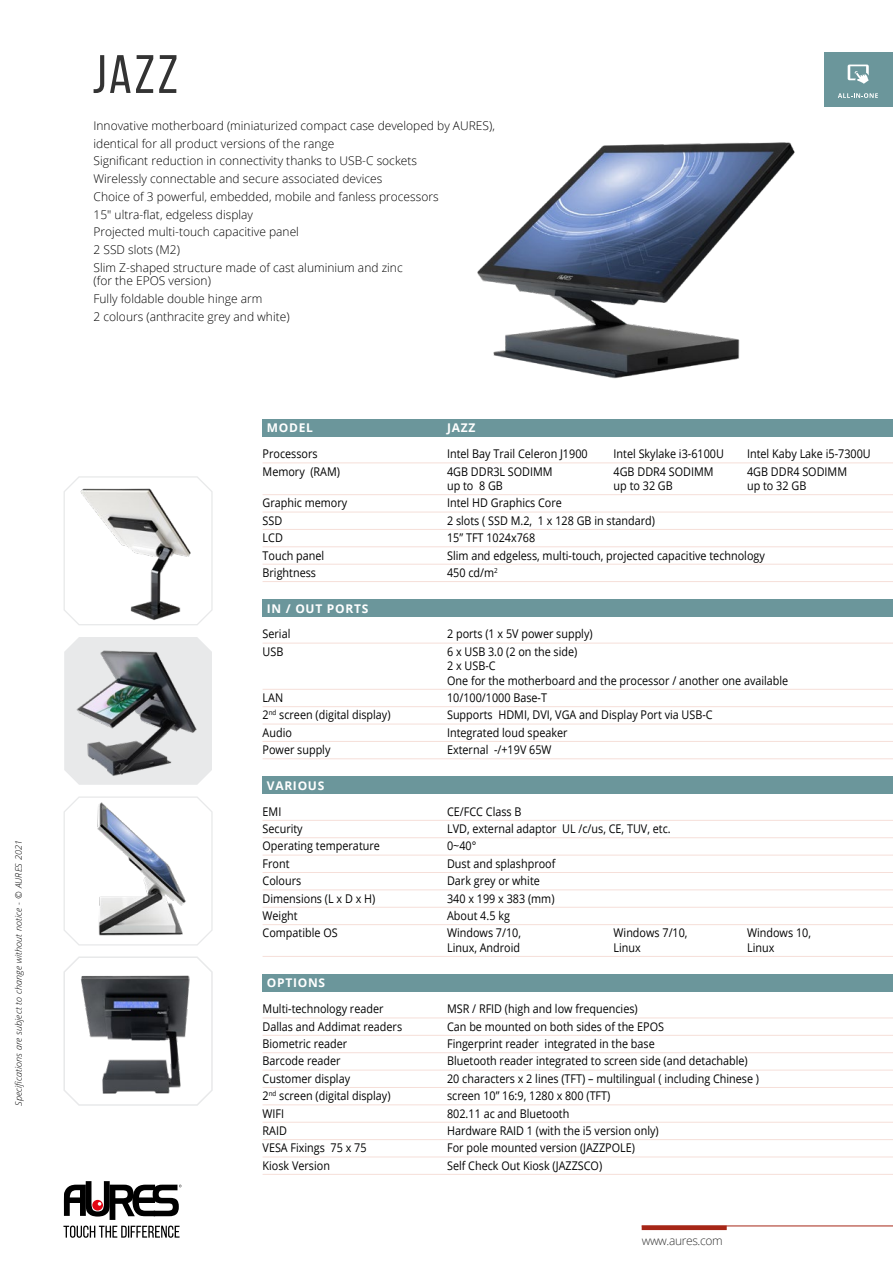
<style>
.page{position:relative;width:893px;height:1263px;background:#fff}
.page>*{position:absolute;margin:0;border:0;box-sizing:border-box;transform-origin:0 0}
.t1{font:54px "Bebas Neue";color:#333}
.t2{font:12px/14.4px "Open Sans";color:#000;scale:.9 1}
.t3{font:300 12px/17.7px "Open Sans";color:#000}
.t4{font:700 12px "Open Sans";letter-spacing:.06em;color:#fff}
.t5{font:300 12px "Open Sans";letter-spacing:-.03em;color:#333}
.t6{font:italic 300 9px "Open Sans";letter-spacing:.01em;color:#000}
</style>
<div class="page">
<div style="left:824px;top:52px;width:69px;height:55px;background:#6b969b"></div>
<svg style="left:848px;top:65px;width:21px;height:19px"></svg>
<svg style="left:838px;top:93px;width:40px;height:5px"></svg>
<svg style="left:63px;top:1181px;width:119px;height:57px"></svg>
<div style="left:642px;top:1225px;width:85px;height:5px;background:#a62617"></div>
<hr style="left:642px;top:1225px;width:251px;height:1px;background:#a62617">
<div style="left:263px;top:419px;width:630px;height:18px;background:#6b969b"></div>
<hr style="left:263px;top:462px;width:630px;height:1px;background:#f6dfd9">
<hr style="left:263px;top:494px;width:630px;height:1px;background:#f6dfd9">
<hr style="left:263px;top:512px;width:630px;height:1px;background:#f6dfd9">
<hr style="left:263px;top:529px;width:630px;height:1px;background:#f6dfd9">
<hr style="left:263px;top:546px;width:630px;height:1px;background:#f6dfd9">
<hr style="left:263px;top:564px;width:630px;height:1px;background:#f6dfd9">
<hr style="left:263px;top:581px;width:630px;height:1px;background:#f6dfd9">
<div style="left:263px;top:599px;width:630px;height:18px;background:#6b969b"></div>
<hr style="left:263px;top:643px;width:630px;height:1px;background:#f6dfd9">
<hr style="left:263px;top:689px;width:630px;height:1px;background:#f6dfd9">
<hr style="left:263px;top:706px;width:630px;height:1px;background:#f6dfd9">
<hr style="left:263px;top:724px;width:630px;height:1px;background:#f6dfd9">
<hr style="left:263px;top:741px;width:630px;height:1px;background:#f6dfd9">
<hr style="left:263px;top:758px;width:630px;height:1px;background:#f6dfd9">
<div style="left:263px;top:776px;width:630px;height:18px;background:#6b969b"></div>
<hr style="left:263px;top:820px;width:630px;height:1px;background:#f6dfd9">
<hr style="left:263px;top:837px;width:630px;height:1px;background:#f6dfd9">
<hr style="left:263px;top:855px;width:630px;height:1px;background:#f6dfd9">
<hr style="left:263px;top:872px;width:630px;height:1px;background:#f6dfd9">
<hr style="left:263px;top:889px;width:630px;height:1px;background:#f6dfd9">
<hr style="left:263px;top:907px;width:630px;height:1px;background:#f6dfd9">
<hr style="left:263px;top:924px;width:630px;height:1px;background:#f6dfd9">
<hr style="left:263px;top:956px;width:630px;height:1px;background:#f6dfd9">
<div style="left:263px;top:974px;width:630px;height:18px;background:#6b969b"></div>
<hr style="left:263px;top:1017px;width:630px;height:1px;background:#f6dfd9">
<hr style="left:263px;top:1035px;width:630px;height:1px;background:#f6dfd9">
<hr style="left:263px;top:1052px;width:630px;height:1px;background:#f6dfd9">
<hr style="left:263px;top:1070px;width:630px;height:1px;background:#f6dfd9">
<hr style="left:263px;top:1087px;width:630px;height:1px;background:#f6dfd9">
<hr style="left:263px;top:1104px;width:630px;height:1px;background:#f6dfd9">
<hr style="left:263px;top:1122px;width:630px;height:1px;background:#f6dfd9">
<hr style="left:263px;top:1139px;width:630px;height:1px;background:#f6dfd9">
<hr style="left:263px;top:1156px;width:630px;height:1px;background:#f6dfd9">
<hr style="left:263px;top:1174px;width:630px;height:1px;background:#f6dfd9">
<svg style="left:63px;top:476px;width:150px;height:149px"></svg>
<svg style="left:64px;top:637px;width:148px;height:148px;background:#eaebec"></svg>
<img style="left:71px;top:644px;width:131px;height:140px">
<svg style="left:63px;top:796px;width:150px;height:150px"></svg>
<svg style="left:63px;top:956px;width:150px;height:150px"></svg>
<img style="left:477px;top:142px;width:318px;height:237px">
<p class="t6" style="left:12px;top:1106px;width:267px;rotate:-90deg">Specifications are subject to change without notice - © AURES 2021</p>
<h1 class="t1" style="left:92px;top:45px;width:87px">JAZZ</h1>
<p class="t3" style="left:94px;top:116px;width:403px">Innovative motherboard (miniaturized compact case developed by AURES), identical for all product versions of the range<br>Significant reduction in connectivity thanks to USB-C sockets<br>Wirelessly connectable and secure associated devices<br>Choice of 3 powerful, embedded, mobile and fanless processors<br>15" ultra-flat, edgeless display<br>Projected multi-touch capacitive panel<br>2 SSD slots (M2)<br>Slim Z-shaped structure made of cast aluminium and zinc</p>
<p class="t3" style="left:94px;top:272px;width:198px">(for the EPOS version)<br>Fully foldable double hinge arm<br>2 colours (anthracite grey and white)</p>
<p class="t4" style="left:267px;top:420px;width:48px">MODEL</p>
<p class="t4" style="left:447px;top:420px;width:30px">JAZZ</p>
<p class="t2" style="left:263px;top:446px;width:63px">Processors</p>
<p class="t2" style="left:447px;top:446px;width:158px">Intel Bay Trail Celeron J1900</p>
<p class="t2" style="left:614px;top:446px;width:124px">Intel Skylake i3-6100U</p>
<p class="t2" style="left:747px;top:446px;width:139px">Intel Kaby Lake i5-7300U</p>
<p class="t2" style="left:263px;top:464px;width:88px">Memory (RAM)</p>
<p class="t2" style="left:447px;top:464px;width:119px">4GB DDR3L SODIMM</p>
<p class="t2" style="left:614px;top:464px;width:113px">4GB DDR4 SODIMM</p>
<p class="t2" style="left:747px;top:464px;width:113px">4GB DDR4 SODIMM</p>
<p class="t2" style="left:447px;top:478px;width:64px">up to 8 GB</p>
<p class="t2" style="left:614px;top:478px;width:67px">up to 32 GB</p>
<p class="t2" style="left:747px;top:478px;width:67px">up to 32 GB</p>
<p class="t2" style="left:263px;top:495px;width:96px">Graphic memory</p>
<p class="t2" style="left:447px;top:495px;width:129px">Intel HD Graphics Core</p>
<p class="t2" style="left:263px;top:513px;width:23px">SSD</p>
<p class="t2" style="left:447px;top:513px;width:232px">2 slots ( SSD M.2, 1 x 128 GB in standard)</p>
<p class="t2" style="left:263px;top:530px;width:24px">LCD</p>
<p class="t2" style="left:447px;top:530px;width:99px">15” TFT 1024x768</p>
<p class="t2" style="left:263px;top:548px;width:70px">Touch panel</p>
<p class="t2" style="left:447px;top:548px;width:355px">Slim and edgeless, multi-touch, projected capacitive technology</p>
<p class="t2" style="left:263px;top:565px;width:61px">Brightness</p>
<p class="t2" style="left:447px;top:565px;width:58px">450 cd/m<sup>2</sup></p>
<p class="t4" style="left:267px;top:600px;width:103px">IN / OUT PORTS</p>
<p class="t2" style="left:263px;top:627px;width:32px">Serial</p>
<p class="t2" style="left:447px;top:627px;width:163px">2 ports (1 x 5V power supply)</p>
<p class="t2" style="left:263px;top:644px;width:25px">USB</p>
<p class="t2" style="left:447px;top:644px;width:381px">6 x USB 3.0 (2 on the side)<br>2 x USB-C<br>One for the motherboard and the processor / another one available</p>
<p class="t2" style="left:263px;top:690px;width:24px">LAN</p>
<p class="t2" style="left:447px;top:690px;width:113px">10/100/1000 Base-T</p>
<p class="t2" style="left:263px;top:707px;width:144px">2<sup>nd</sup> screen (digital display)</p>
<p class="t2" style="left:447px;top:707px;width:297px">Supports HDMI, DVI, VGA and Display Port via USB-C</p>
<p class="t2" style="left:263px;top:725px;width:34px">Audio</p>
<p class="t2" style="left:447px;top:725px;width:135px">Integrated loud speaker</p>
<p class="t2" style="left:263px;top:742px;width:77px">Power supply</p>
<p class="t2" style="left:447px;top:742px;width:118px">External -/+19V 65W</p>
<p class="t4" style="left:267px;top:777px;width:59px">VARIOUS</p>
<p class="t2" style="left:263px;top:804px;width:22px">EMI</p>
<p class="t2" style="left:447px;top:804px;width:84px">CE/FCC Class B</p>
<p class="t2" style="left:263px;top:821px;width:46px">Security</p>
<p class="t2" style="left:447px;top:821px;width:250px">LVD, external adaptor UL /c/us, CE, TUV, etc.</p>
<p class="t2" style="left:263px;top:839px;width:132px">Operating temperature</p>
<p class="t2" style="left:447px;top:839px;width:34px">0~40°</p>
<p class="t2" style="left:263px;top:856px;width:31px">Front</p>
<p class="t2" style="left:447px;top:856px;width:122px">Dust and splashproof</p>
<p class="t2" style="left:263px;top:873px;width:45px">Colours</p>
<p class="t2" style="left:447px;top:873px;width:105px">Dark grey or white</p>
<p class="t2" style="left:263px;top:891px;width:127px">Dimensions (L x D x H)</p>
<p class="t2" style="left:447px;top:891px;width:121px">340 x 199 x 383 (mm)</p>
<p class="t2" style="left:263px;top:908px;width:41px">Weight</p>
<p class="t2" style="left:447px;top:908px;width:71px">About 4.5 kg</p>
<p class="t2" style="left:263px;top:925px;width:85px">Compatible OS</p>
<p class="t2" style="left:447px;top:925px;width:84px">Windows 7/10,</p>
<p class="t2" style="left:614px;top:925px;width:84px">Windows 7/10,</p>
<p class="t2" style="left:747px;top:925px;width:72px">Windows 10,</p>
<p class="t2" style="left:447px;top:940px;width:83px">Linux, Android</p>
<p class="t2" style="left:614px;top:940px;width:32px">Linux</p>
<p class="t2" style="left:747px;top:940px;width:32px">Linux</p>
<p class="t4" style="left:267px;top:974px;width:60px">OPTIONS</p>
<p class="t2" style="left:263px;top:1001px;width:136px">Multi-technology reader</p>
<p class="t2" style="left:447px;top:1001px;width:213px">MSR / RFID (high and low frequencies)</p>
<p class="t2" style="left:263px;top:1019px;width:157px">Dallas and Addimat readers</p>
<p class="t2" style="left:447px;top:1019px;width:243px">Can be mounted on both sides of the EPOS</p>
<p class="t2" style="left:263px;top:1036px;width:96px">Biometric reader</p>
<p class="t2" style="left:447px;top:1036px;width:232px">Fingerprint reader integrated in the base</p>
<p class="t2" style="left:263px;top:1053px;width:88px">Barcode reader</p>
<p class="t2" style="left:447px;top:1053px;width:336px">Bluetooth reader integrated to screen side (and detachable)</p>
<p class="t2" style="left:263px;top:1071px;width:99px">Customer display</p>
<p class="t2" style="left:447px;top:1071px;width:348px">20 characters x 2 lines (TFT) – multilingual ( including Chinese )</p>
<p class="t2" style="left:263px;top:1088px;width:144px">2<sup>nd</sup> screen (digital display)</p>
<p class="t2" style="left:447px;top:1088px;width:183px">screen 10” 16:9, 1280 x 800 (TFT)</p>
<p class="t2" style="left:263px;top:1106px;width:26px">WIFI</p>
<p class="t2" style="left:447px;top:1106px;width:137px">802.11 ac and Bluetooth</p>
<p class="t2" style="left:263px;top:1123px;width:29px">RAID</p>
<p class="t2" style="left:447px;top:1123px;width:237px">Hardware RAID 1 (with the i5 version only)</p>
<p class="t2" style="left:263px;top:1140px;width:117px">VESA Fixings 75 x 75</p>
<p class="t2" style="left:447px;top:1140px;width:210px">For pole mounted version (JAZZPOLE)</p>
<p class="t2" style="left:263px;top:1158px;width:76px">Kiosk Version</p>
<p class="t2" style="left:447px;top:1158px;width:174px">Self Check Out Kiosk (JAZZSCO)</p>
<p class="t5" style="left:642px;top:1233px;width:83px">www.aures.com</p>
</div>
